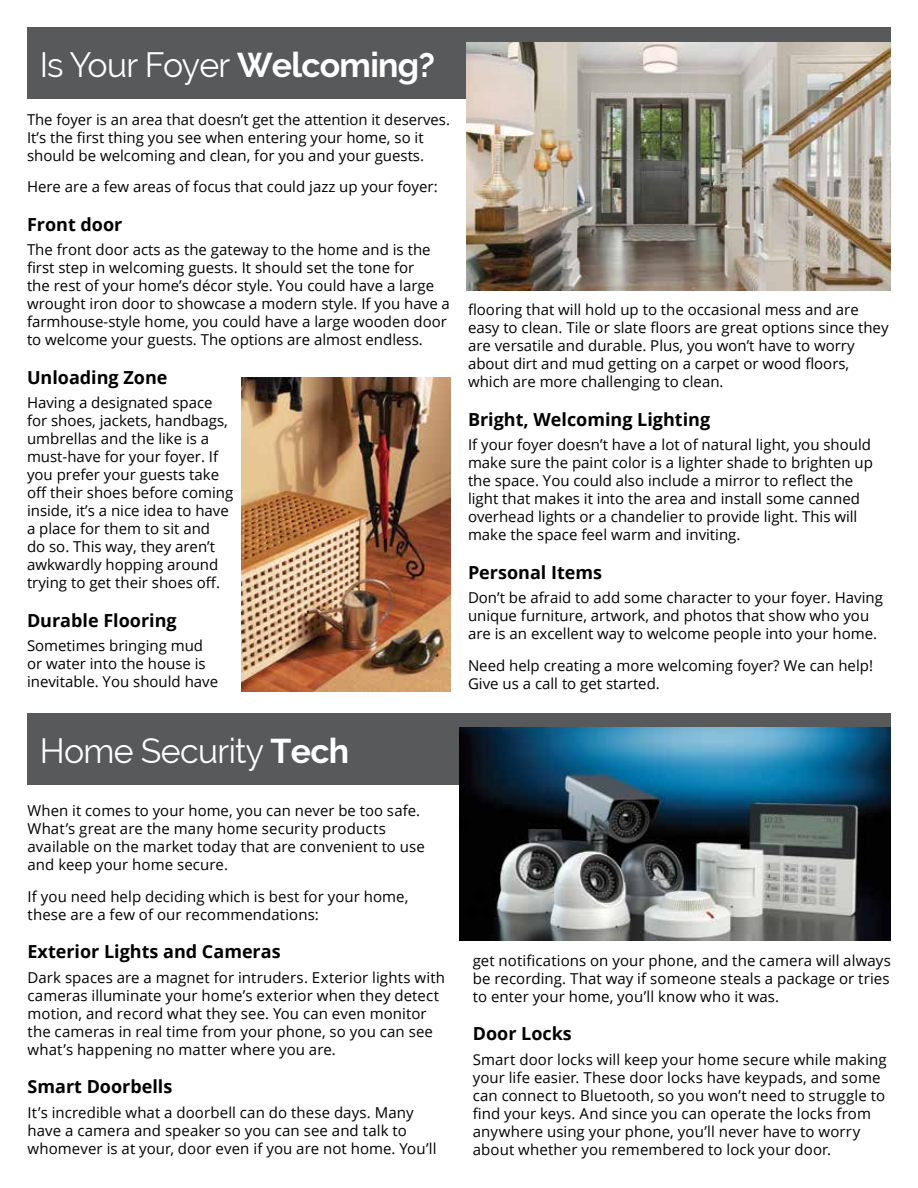
<style>
.page{position:relative;width:918px;height:1188px;background:#fff}
.page>*{position:absolute;margin:0;border:0;box-sizing:border-box;transform-origin:0 0}
.t1{font:34.5px "Raleway";letter-spacing:-.02em;color:#fff}
.t2{font:700 18px "Open Sans";color:#000}
.t3{font:15px/18px "Open Sans";color:#000}
.s1{font-weight:700}
</style>
<div class="page">
<div style="left:27px;top:27px;width:864px;height:71px;background:#58595b"></div>
<img style="left:467px;top:42px;width:424px;height:249px">
<div style="left:27px;top:713px;width:864px;height:71px;background:#58595b"></div>
<img style="left:459px;top:728px;width:432px;height:213px">
<img style="left:242px;top:378px;width:208px;height:313px">
<h1 class="t1" style="left:40px;top:45px;width:397px">Is Your Foyer <span class="s1">Welcoming?</span></h1>
<p class="t3" style="left:27px;top:110px;width:425px">The foyer is an area that doesn’t get the attention it deserves.<br>It’s the first thing you see when entering your home, so it should be welcoming and clean, for you and your guests.</p>
<p class="t3" style="left:27px;top:178px;width:412px">Here are a few areas of focus that could jazz up your foyer:</p>
<p class="t2" style="left:27px;top:211px;width:97px">Front door</p>
<p class="t3" style="left:27px;top:241px;width:425px">The front door acts as the gateway to the home and is the first step in welcoming guests. It should set the tone for<br>the rest of your home’s décor style. You could have a large wrought iron door to showcase a modern style. If you have a farmhouse-style home, you could have a large wooden door to welcome your guests. The options are almost endless.</p>
<p class="t2" style="left:27px;top:364px;width:142px">Unloading Zone</p>
<p class="t3" style="left:27px;top:394px;width:208px">Having a designated space for shoes, jackets, handbags, umbrellas and the like is a must-have for your foyer. If you prefer your guests take off their shoes before coming inside, it’s a nice idea to have a place for them to sit and<br>do so. This way, they aren’t awkwardly hopping around trying to get their shoes off.</p>
<p class="t2" style="left:27px;top:607px;width:151px">Durable Flooring</p>
<p class="t3" style="left:27px;top:637px;width:193px">Sometimes bringing mud or water into the house is inevitable. You should have</p>
<h1 class="t1" style="left:40px;top:730px;width:311px">Home Security <span class="s1">Tech</span></h1>
<p class="t3" style="left:28px;top:801px;width:399px">When it comes to your home, you can never be too safe.<br>What’s great are the many home security products available on the market today that are convenient to use and keep your home secure.</p>
<p class="t3" style="left:28px;top:887px;width:382px">If you need help deciding which is best for your home, these are a few of our recommendations:</p>
<p class="t2" style="left:28px;top:939px;width:255px">Exterior Lights and Cameras</p>
<p class="t3" style="left:28px;top:968px;width:419px">Dark spaces are a magnet for intruders. Exterior lights with cameras illuminate your home’s exterior when they detect motion, and record what they see. You can even monitor the cameras in real time from your phone, so you can see what’s happening no matter where you are.</p>
<p class="t2" style="left:28px;top:1074px;width:146px">Smart Doorbells</p>
<p class="t3" style="left:28px;top:1103px;width:410px">It’s incredible what a doorbell can do these days. Many have a camera and speaker so you can see and talk to whomever is at your, door even if you are not home. You’ll</p>
<p class="t3" style="left:468px;top:301px;width:422px">flooring that will hold up to the occasional mess and are easy to clean. Tile or slate floors are great options since they are versatile and durable. Plus, you won’t have to worry about dirt and mud getting on a carpet or wood floors, which are more challenging to clean.</p>
<p class="t2" style="left:468px;top:407px;width:244px">Bright, Welcoming Lighting</p>
<p class="t3" style="left:468px;top:436px;width:406px">If your foyer doesn’t have a lot of natural light, you should make sure the paint color is a lighter shade to brighten up the space. You could also include a mirror to reflect the light that makes it into the area and install some canned overhead lights or a chandelier to provide light. This will make the space feel warm and inviting.</p>
<p class="t2" style="left:468px;top:560px;width:136px">Personal Items</p>
<p class="t3" style="left:468px;top:589px;width:417px">Don’t be afraid to add some character to your foyer. Having unique furniture, artwork, and photos that show who you are is an excellent way to welcome people into your home.</p>
<p class="t3" style="left:468px;top:656px;width:407px">Need help creating a more welcoming foyer? We can help!<br>Give us a call to get started.</p>
<p class="t3" style="left:473px;top:951px;width:420px;text-align:justify">get notifications on your phone, and the camera will always be recording. That way if someone steals a package or tries to enter your home, you’ll know who it was.</p>
<p class="t2" style="left:473px;top:1021px;width:101px">Door Locks</p>
<p class="t3" style="left:473px;top:1050px;width:415px">Smart door locks will keep your home secure while making your life easier. These door locks have keypads, and some can connect to Bluetooth, so you won’t need to struggle to find your keys. And since you can operate the locks from anywhere using your phone, you’ll never have to worry about whether you remembered to lock your door.</p>
</div>
